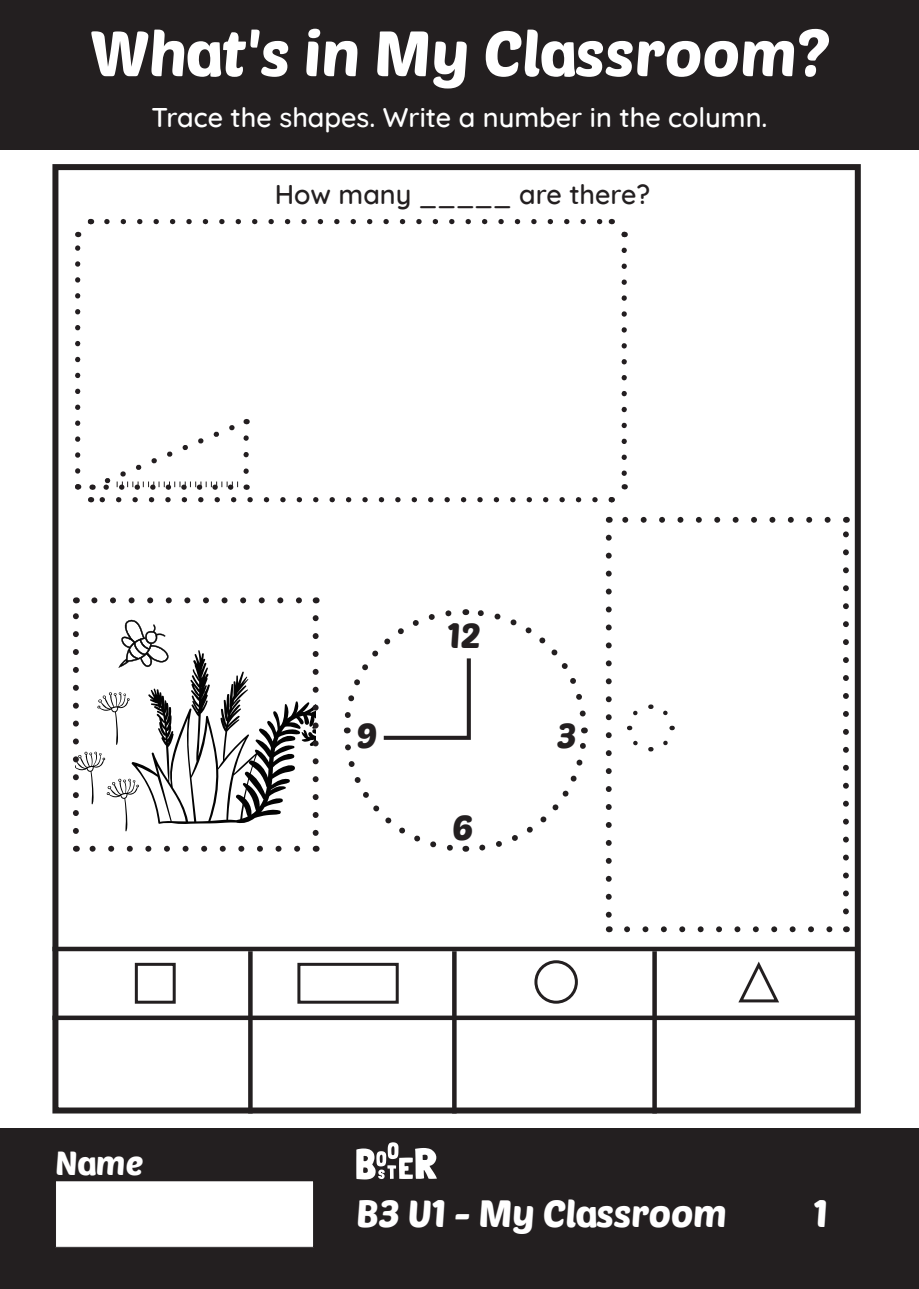
<style>
.page{position:relative;width:919px;height:1289px;background:#fff}
.page>*{position:absolute;margin:0;border:0;box-sizing:border-box;transform-origin:0 0}
.t1{font:63px "Poetsen One";color:#fff}
.t2{font:37.5px "Poetsen One";letter-spacing:-.01em;color:#fff}
.t3{font:34.5px "Poetsen One";color:#231f20}
.t4{font:33px "Poetsen One";color:#fff}
.t5{font:500 27px "Quicksand";color:#fff}
.t6{font:500 27px "Quicksand";color:#231f20}
</style>
<div class="page">
<div style="left:0;top:0;width:918px;height:150px;background:#231f20"></div>
<div style="left:0;top:1128px;width:918px;height:160px;background:#231f20"></div>
<div style="left:55px;top:1180px;width:258px;height:67px;background:#fff"></div>
<div style="left:55px;top:1180px;width:259px;height:67px;border:1px solid #231f20"></div>
<svg style="left:356px;top:1142px;width:81px;height:37px"></svg>
<div style="left:52px;top:164px;width:808px;height:949px;border:6px solid #231f20"></div>
<svg style="left:75px;top:218px;width:553px;height:285px"></svg>
<svg style="left:605px;top:537px;width:6px;height:381px"></svg>
<svg style="left:627px;top:926px;width:206px;height:6px"></svg>
<svg style="left:622px;top:517px;width:205px;height:6px"></svg>
<svg style="left:843px;top:517px;width:5px;height:394px"></svg>
<svg style="left:663px;top:725px;width:12px;height:21px"></svg>
<svg style="left:650px;top:704px;width:18px;height:12px"></svg>
<svg style="left:627px;top:710px;width:11px;height:20px"></svg>
<svg style="left:633px;top:740px;width:18px;height:12px"></svg>
<svg style="left:343px;top:609px;width:245px;height:243px"></svg>
<svg style="left:89px;top:845px;width:208px;height:6px"></svg>
<svg style="left:94px;top:597px;width:208px;height:6px"></svg>
<svg style="left:73px;top:613px;width:245px;height:223px"></svg>
<div style="left:52px;top:946px;width:808px;height:5px;background:#231f20"></div>
<div style="left:52px;top:1015px;width:808px;height:5px;background:#231f20"></div>
<svg style="left:248px;top:951px;width:4px;height:162px"></svg>
<svg style="left:452px;top:951px;width:4px;height:162px"></svg>
<svg style="left:652px;top:951px;width:4px;height:162px"></svg>
<div style="left:135px;top:962px;width:41px;height:41px;border:3px solid #231f20"></div>
<div style="left:297px;top:962px;width:101px;height:41px;border:3px solid #231f20"></div>
<div style="left:534px;top:960px;width:44px;height:43px;border:3px solid #231f20;border-radius:50%"></div>
<svg style="left:738px;top:961px;width:41px;height:42px"></svg>
<h1 class="t1" style="left:89px;top:13px;width:741px">What's in My Classroom?</h1>
<p class="t5" style="left:151px;top:101px;width:617px">Trace the shapes. Write a number in the column.</p>
<p class="t6" style="left:275px;top:178px;width:377px">How many _____ are there?</p>
<p class="t3" style="left:447px;top:613px;width:35px">12</p>
<p class="t3" style="left:356px;top:713px;width:22px">9</p>
<p class="t3" style="left:557px;top:713px;width:21px">3</p>
<p class="t4" style="left:55px;top:1141px;width:89px">Name</p>
<p class="t3" style="left:452px;top:805px;width:23px">6</p>
<h2 class="t2" style="left:356px;top:1189px;width:372px">B3 U1 - My Classroom</h2>
<h2 class="t2" style="left:813px;top:1189px;width:16px">1</h2>
</div>
